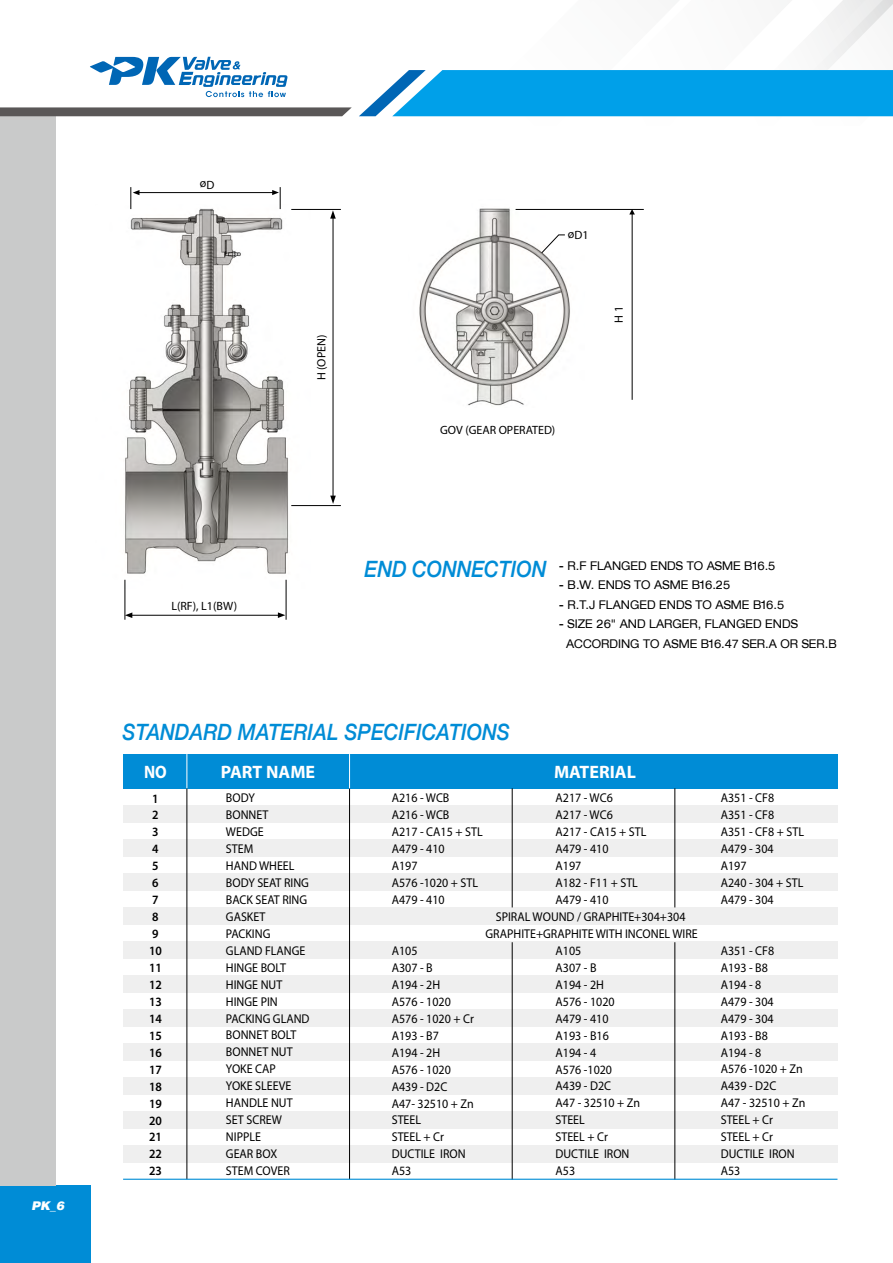
<style>
.page{position:relative;width:893px;height:1263px;background:#fff}
.page>*{position:absolute;margin:0;border:0;box-sizing:border-box;transform-origin:0 0}
.t1{font:italic 500 22.5px "Helvetica Neue";color:#008cd6;scale:.9 1}
.t2{font:700 18px "Myriad Pro";color:#fff}
.t3{font:700 18px "Myriad Pro";color:#fff;scale:.9 1}
.t4{font:12.75px/17px "Myriad Pro";color:#000;scale:.94 1}
.t5{font:600 12.75px/17px "Myriad Pro";color:#000;scale:.94 1}
.t6{font:expanded 12px/19.5px "Helvetica 53";color:#000;scale:.9 1}
.t7{font:12px "Myriad Pro";color:#000}
.t8{font:italic 900 12px "Helvetica";color:#fff}
</style>
<div class="page">
<div style="left:0;top:1185px;width:91px;height:78px;background:#008cd6"></div>
<div style="left:0;top:116px;width:55px;height:1069px;background:#c9caca"></div>
<svg style="left:0;top:107px;width:352px;height:9px;background:#646161"></svg>
<svg style="left:359px;top:0;width:534px;height:117px"></svg>
<svg style="left:90px;top:57px;width:198px;height:40px"></svg>
<div style="left:123px;top:874px;width:714px;height:17px;background:#efefef"></div>
<div style="left:123px;top:908px;width:714px;height:17px;background:#efefef"></div>
<div style="left:123px;top:942px;width:714px;height:17px;background:#efefef"></div>
<div style="left:123px;top:976px;width:714px;height:17px;background:#efefef"></div>
<div style="left:123px;top:1010px;width:714px;height:17px;background:#efefef"></div>
<div style="left:123px;top:806px;width:714px;height:17px;background:#efefef"></div>
<div style="left:123px;top:840px;width:714px;height:17px;background:#efefef"></div>
<div style="left:123px;top:1112px;width:714px;height:17px;background:#efefef"></div>
<div style="left:123px;top:1146px;width:714px;height:17px;background:#efefef"></div>
<div style="left:123px;top:1044px;width:714px;height:17px;background:#efefef"></div>
<div style="left:123px;top:1078px;width:714px;height:17px;background:#efefef"></div>
<div style="left:123px;top:754px;width:714px;height:34px;background:#008cd6"></div>
<hr style="left:349px;top:788px;width:1px;height:391px;background:#000">
<hr style="left:674px;top:788px;width:1px;height:119px;background:#000">
<hr style="left:674px;top:942px;width:1px;height:238px;background:#000">
<hr style="left:512px;top:788px;width:1px;height:119px;background:#000">
<hr style="left:512px;top:942px;width:1px;height:238px;background:#000">
<hr style="left:187px;top:788px;width:1px;height:391px;background:#000">
<hr style="left:349px;top:754px;width:1px;height:34px;background:#fff">
<hr style="left:187px;top:754px;width:1px;height:34px;background:#fff">
<hr style="left:123px;top:1179px;width:714px;height:1px;background:#008cd6">
<img style="left:419px;top:208px;width:166px;height:198px">
<hr style="left:632px;top:212px;width:1px;height:188px;background:#000">
<svg style="left:629px;top:210px;width:6px;height:5px"></svg>
<hr style="left:516px;top:209px;width:128px;height:1px;background:#000">
<svg style="left:541px;top:234px;width:24px;height:19px"></svg>
<img style="left:124px;top:205px;width:186px;height:383px">
<hr style="left:291px;top:505px;width:50px;height:1px;background:#000">
<hr style="left:286px;top:580px;width:1px;height:40px;background:#000">
<hr style="left:125px;top:580px;width:1px;height:40px;background:#000">
<hr style="left:291px;top:209px;width:50px;height:1px;background:#000">
<hr style="left:130px;top:615px;width:151px;height:1px;background:#000">
<svg style="left:125px;top:612px;width:7px;height:6px"></svg>
<svg style="left:278px;top:612px;width:7px;height:6px"></svg>
<hr style="left:333px;top:216px;width:1px;height:284px;background:#000">
<svg style="left:330px;top:496px;width:6px;height:8px"></svg>
<svg style="left:330px;top:210px;width:6px;height:9px"></svg>
<hr style="left:138px;top:192px;width:136px;height:1px;background:#000">
<svg style="left:131px;top:187px;width:8px;height:22px"></svg>
<svg style="left:272px;top:187px;width:9px;height:22px"></svg>
<p class="t8" style="left:31px;top:1198px;width:34px">PK_6</p>
<p class="t7" style="left:200px;top:176px;width:16px">øD</p>
<p class="t7" style="left:171px;top:598px;width:67px">L(RF), L1(BW)</p>
<p class="t7" style="left:314px;top:380px;width:47px;rotate:-90deg">H (OPEN)</p>
<p class="t7" style="left:568px;top:228px;width:22px">øD1</p>
<p class="t7" style="left:611px;top:323px;width:18px;rotate:-90deg">H 1</p>
<p class="t7" style="left:440px;top:422px;width:117px">GOV (GEAR OPERATED)</p>
<h1 class="t1" style="left:365px;top:556px;width:204px">END CONNECTION</h1>
<p class="t6" style="left:559px;top:555px;width:242px">- R.F FLANGED ENDS TO ASME B16.5</p>
<p class="t6" style="left:559px;top:575px;width:192px">- B.W. ENDS TO ASME B16.25</p>
<p class="t6" style="left:559px;top:594px;width:252px">- R.T.J FLANGED ENDS TO ASME B16.5</p>
<p class="t6" style="left:566px;top:614px;width:302px;text-indent:-7px">- SIZE 26" AND LARGER, FLANGED ENDS<br>ACCORDING TO ASME B16.47 SER.A OR SER.B</p>
<h1 class="t1" style="left:123px;top:718px;width:432px">STANDARD MATERIAL SPECIFICATIONS</h1>
<h2 class="t3" style="left:144px;top:760px;width:27px">NO</h2>
<h2 class="t2" style="left:221px;top:760px;width:96px">PART NAME</h2>
<h2 class="t2" style="left:554px;top:760px;width:83px">MATERIAL</h2>
<p class="t5" style="left:149px;top:789px;width:15px">1<br>2<br>3<br>4<br>5<br>6<br>7<br>8<br>9<br>10<br>11<br>12<br>13<br>14<br>15<br>16<br>17<br>18<br>19<br>20<br>21<br>22<br>23</p>
<p class="t4" style="left:392px;top:789px;width:98px">A216 - WCB<br>A216 - WCB<br>A217 - CA15 + STL<br>A479 - 410<br>A197<br>A576 -1020 + STL<br>A479 - 410</p>
<p class="t4" style="left:226px;top:789px;width:90px">BODY<br>BONNET<br>WEDGE<br>STEM<br>HAND WHEEL<br>BODY SEAT RING<br>BACK SEAT RING<br>GASKET<br>PACKING<br>GLAND FLANGE<br>HINGE BOLT<br>HINGE NUT<br>HINGE PIN<br>PACKING GLAND<br>BONNET BOLT<br>BONNET NUT<br>YOKE CAP<br>YOKE SLEEVE<br>HANDLE NUT<br>SET SCREW<br>NIPPLE<br>GEAR BOX<br>STEM COVER</p>
<p class="t4" style="left:555px;top:789px;width:98px">A217 - WC6<br>A217 - WC6<br>A217 - CA15 + STL<br>A479 - 410<br>A197</p>
<p class="t4" style="left:555px;top:891px;width:58px">A479 - 410</p>
<p class="t4" style="left:555px;top:874px;width:89px">A182 - F11 + STL</p>
<p class="t4" style="left:486px;top:908px;width:227px;text-align:center">SPIRAL WOUND / GRAPHITE+304+304<br>GRAPHITE+GRAPHITE WITH INCONEL WIRE</p>
<p class="t4" style="left:555px;top:942px;width:92px">A105<br>A307 - B<br>A194 - 2H<br>A576 - 1020<br>A479 - 410<br>A193 - B16<br>A194 - 4<br>A576 -1020<br>A439 - D2C<br>A47 - 32510 + Zn<br>STEEL<br>STEEL + Cr<br>DUCTILE IRON<br>A53</p>
<p class="t4" style="left:392px;top:942px;width:89px">A105<br>A307 - B<br>A194 - 2H<br>A576 - 1020<br>A576 - 1020 + Cr<br>A193 - B7<br>A194 - 2H<br>A576 - 1020<br>A439 - D2C<br>A47- 32510 + Zn<br>STEEL<br>STEEL + Cr<br>DUCTILE IRON<br>A53</p>
<p class="t4" style="left:721px;top:789px;width:90px">A351 - CF8<br>A351 - CF8<br>A351 - CF8 + STL<br>A479 - 304<br>A197<br>A240 - 304 + STL<br>A479 - 304</p>
<p class="t4" style="left:721px;top:942px;width:92px">A351 - CF8<br>A193 - B8<br>A194 - 8<br>A479 - 304<br>A479 - 304<br>A193 - B8<br>A194 - 8<br>A576 -1020 + Zn<br>A439 - D2C<br>A47 - 32510 + Zn<br>STEEL + Cr<br>STEEL + Cr<br>DUCTILE IRON<br>A53</p>
</div>
